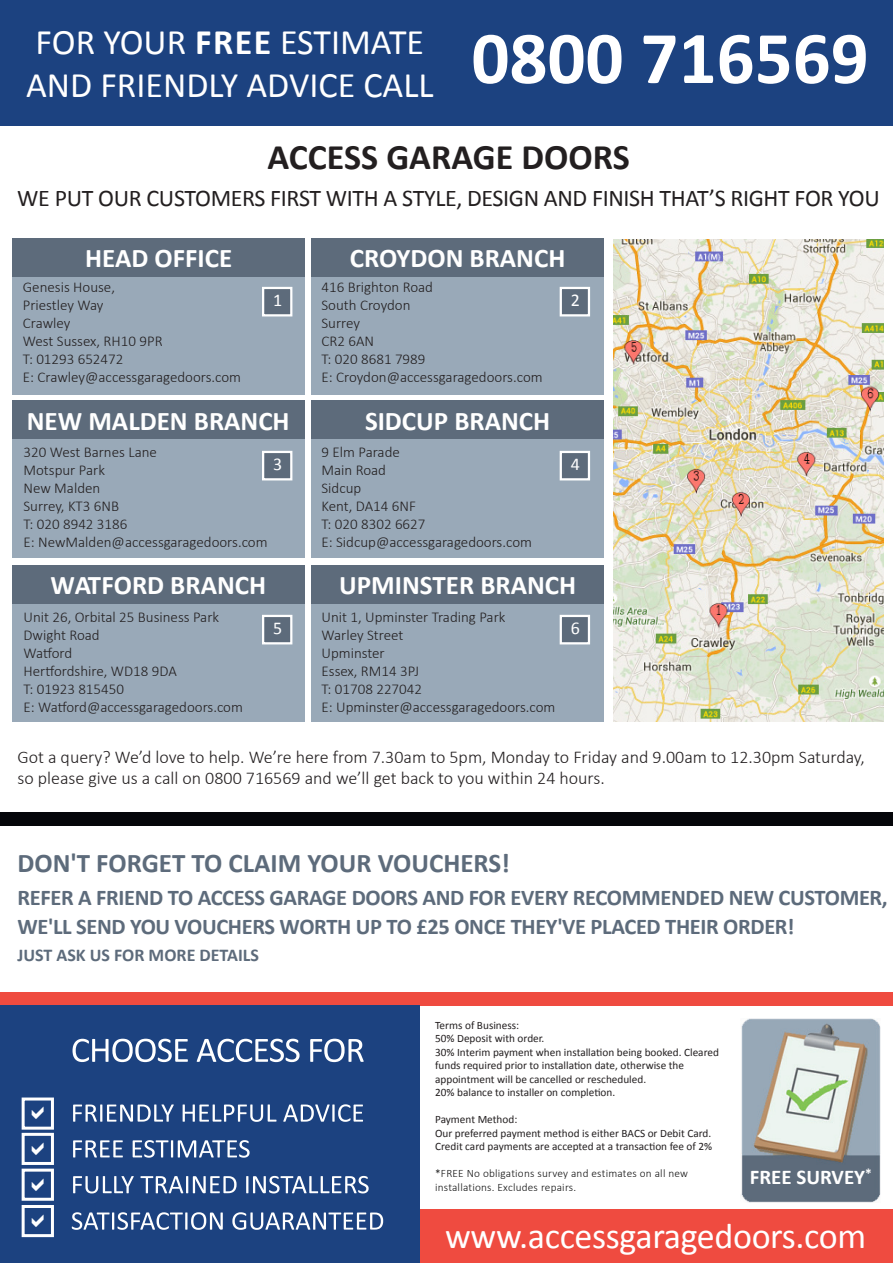
<style>
.page{position:relative;width:893px;height:1263px;background:#fff}
.page>*{position:absolute;margin:0;border:0;box-sizing:border-box;transform-origin:0 0}
.t1{font:36px/43.2px "Calibri";letter-spacing:-.005em;color:#fff}
.t2{font:700 36px "Calibri";color:#231f20}
.t3{font:700 27px "Calibri";color:#fff}
.t4{font:700 27px "Calibri";color:#5d6b7b}
.t5{font:24px "Calibri";letter-spacing:-.015em;color:#231f20}
.t6{font:700 22.5px/28.8px "Calibri";letter-spacing:-.015em;color:#5d6b7b}
.t7{font:700 21px "Calibri";color:#fff}
.t8{font:300 18px/21.6px "Calibri";color:#231f20}
.t9{font:700 18px "Calibri";color:#5d6b7b}
.t10{font:18px "Calibri";color:#fff}
.t11{font:300 15px/18px "Calibri";color:#231f20}
.t12{font:11.25px/13.5px "Calibri";color:#231f20}
.t13{font:300 11.25px/13.5px "Calibri";letter-spacing:.02em;color:#141414}
.s1{font-weight:700}
</style>
<div class="page">
<div style="left:13px;top:255px;width:292px;height:139px;background:#99a9b8"></div>
<div style="left:13px;top:238px;width:292px;height:38px;background:#5d6b7b"></div>
<div style="left:311px;top:255px;width:293px;height:139px;background:#99a9b8"></div>
<div style="left:311px;top:238px;width:293px;height:38px;background:#5d6b7b"></div>
<div style="left:12px;top:418px;width:292px;height:139px;background:#99a9b8"></div>
<div style="left:12px;top:400px;width:292px;height:39px;background:#5d6b7b"></div>
<div style="left:311px;top:418px;width:293px;height:139px;background:#99a9b8"></div>
<div style="left:311px;top:400px;width:293px;height:39px;background:#5d6b7b"></div>
<div style="left:12px;top:582px;width:292px;height:139px;background:#99a9b8"></div>
<div style="left:12px;top:565px;width:292px;height:38px;background:#5d6b7b"></div>
<div style="left:311px;top:582px;width:293px;height:139px;background:#99a9b8"></div>
<div style="left:311px;top:565px;width:293px;height:38px;background:#5d6b7b"></div>
<div style="left:0;top:0;width:893px;height:126px;background:#1c4280"></div>
<div style="left:0;top:992px;width:893px;height:13px;background:#ef4b40"></div>
<img style="left:741px;top:1018px;width:140px;height:184px">
<div style="left:419px;top:1209px;width:474px;height:54px;background:#ef4b40"></div>
<div style="left:262px;top:287px;width:30px;height:29px;background:#5d6b7b;border:2px solid #fff"></div>
<div style="left:560px;top:287px;width:30px;height:29px;background:#5d6b7b;border:2px solid #fff"></div>
<div style="left:262px;top:451px;width:30px;height:29px;background:#5d6b7b;border:2px solid #fff"></div>
<div style="left:560px;top:451px;width:30px;height:29px;background:#5d6b7b;border:2px solid #fff"></div>
<div style="left:262px;top:615px;width:30px;height:29px;background:#5d6b7b;border:2px solid #fff"></div>
<div style="left:560px;top:615px;width:30px;height:29px;background:#5d6b7b;border:2px solid #fff"></div>
<div style="left:0;top:1005px;width:419px;height:258px;background:#1c4280"></div>
<svg style="left:73px;top:1039px;width:115px;height:23px"></svg>
<svg style="left:197px;top:1039px;width:103px;height:23px"></svg>
<svg style="left:310px;top:1039px;width:54px;height:23px"></svg>
<svg style="left:73px;top:1104px;width:101px;height:18px"></svg>
<svg style="left:183px;top:1104px;width:93px;height:18px"></svg>
<svg style="left:283px;top:1104px;width:80px;height:18px"></svg>
<svg style="left:73px;top:1140px;width:50px;height:17px"></svg>
<svg style="left:133px;top:1140px;width:117px;height:18px"></svg>
<svg style="left:73px;top:1176px;width:61px;height:17px"></svg>
<svg style="left:141px;top:1176px;width:96px;height:17px"></svg>
<svg style="left:246px;top:1176px;width:123px;height:17px"></svg>
<svg style="left:72px;top:1212px;width:151px;height:18px"></svg>
<svg style="left:232px;top:1212px;width:151px;height:18px"></svg>
<div style="left:22px;top:1097px;width:32px;height:33px;background:#1c4280;border:3px solid #fff"></div>
<div style="left:22px;top:1133px;width:32px;height:32px;background:#1c4280;border:3px solid #fff"></div>
<div style="left:22px;top:1168px;width:32px;height:33px;background:#1c4280;border:3px solid #fff"></div>
<div style="left:22px;top:1205px;width:32px;height:32px;background:#1c4280;border:3px solid #fff"></div>
<div style="left:0;top:812px;width:893px;height:13px;background:#05060a"></div>
<img style="left:613px;top:240px;width:270px;height:481px">
<h1 class="t1" style="left:26px;top:20px;width:844px">FOR YOUR <span class="s1">FREE</span> ESTIMATE<br>AND FRIENDLY ADVICE CALL <sup>0800</sup> <sup>716569</sup></h1>
<h1 class="t2" style="left:267px;top:134px;width:364px">ACCESS GARAGE DOORS</h1>
<h3 class="t5" style="left:17px;top:183px;width:864px">WE PUT OUR CUSTOMERS FIRST WITH A STYLE, DESIGN AND FINISH THAT’S RIGHT FOR YOU</h3>
<h2 class="t3" style="left:85px;top:240px;width:149px">HEAD OFFICE</h2>
<h2 class="t3" style="left:350px;top:240px;width:217px">CROYDON BRANCH</h2>
<p class="t11" style="left:23px;top:278px;width:220px">Genesis House,<br>Priestley Way<br>Crawley<br>West Sussex, RH10 9PR<br>T: 01293 652472<br>E: Crawley@accessgaragedoors.com</p>
<p class="t11" style="left:322px;top:278px;width:223px">416 Brighton Road<br>South Croydon<br>Surrey<br>CR2 6AN<br>T: 020 8681 7989<br>E: Croydon@accessgaragedoors.com</p>
<p class="t10" style="left:273px;top:288px;width:11px">1</p>
<p class="t10" style="left:571px;top:288px;width:11px">2</p>
<h2 class="t3" style="left:27px;top:403px;width:264px">NEW MALDEN BRANCH</h2>
<h2 class="t3" style="left:365px;top:403px;width:187px">SIDCUP BRANCH</h2>
<p class="t11" style="left:322px;top:443px;width:212px">9 Elm Parade<br>Main Road<br>Sidcup<br>Kent, DA14 6NF<br>T: 020 8302 6627<br>E: Sidcup@accessgaragedoors.com</p>
<p class="t11" style="left:23px;top:443px;width:246px">320 West Barnes Lane<br>Motspur Park<br>New Malden<br>Surrey, KT3 6NB<br>T: 020 8942 3186<br>E: NewMalden@accessgaragedoors.com</p>
<p class="t10" style="left:273px;top:452px;width:11px">3</p>
<p class="t10" style="left:571px;top:452px;width:11px">4</p>
<h2 class="t3" style="left:51px;top:567px;width:217px">WATFORD BRANCH</h2>
<h2 class="t3" style="left:339px;top:567px;width:239px">UPMINSTER BRANCH</h2>
<p class="t11" style="left:23px;top:608px;width:221px">Unit 26, Orbital 25 Business Park<br>Dwight Road<br>Watford<br>Hertfordshire, WD18 9DA<br>T: 01923 815450<br>E: Watford@accessgaragedoors.com</p>
<p class="t11" style="left:322px;top:608px;width:235px">Unit 1, Upminster Trading Park<br>Warley Street<br>Upminster<br>Essex, RM14 3PJ<br>T: 01708 227042<br>E: Upminster@accessgaragedoors.com</p>
<p class="t10" style="left:273px;top:616px;width:11px">5</p>
<p class="t10" style="left:571px;top:616px;width:11px">6</p>
<p class="t8" style="left:17px;top:746px;width:849px">Got a query? We’d love to help. We’re here from 7.30am to 5pm, Monday to Friday and 9.00am to 12.30pm Saturday, so please give us a call on 0800 716569 and we’ll get back to you within 24 hours.</p>
<h2 class="t4" style="left:17px;top:846px;width:494px">DON'T FORGET TO CLAIM YOUR VOUCHERS!</h2>
<h3 class="t6" style="left:17px;top:883px;width:872px">REFER A FRIEND TO ACCESS GARAGE DOORS AND FOR EVERY RECOMMENDED NEW CUSTOMER,<br>WE'LL SEND YOU VOUCHERS WORTH UP TO £25 ONCE THEY'VE PLACED THEIR ORDER!</h3>
<p class="t9" style="left:17px;top:943px;width:243px">JUST ASK US FOR MORE DETAILS</p>
<p class="t12" style="left:435px;top:1018px;width:285px">Terms of Business:<br>50% Deposit with order.<br>30% Interim payment when installation being booked. Cleared funds required prior to installation date, otherwise the appointment will be cancelled or rescheduled.<br>20% balance to installer on completion.</p>
<p class="t12" style="left:435px;top:1113px;width:279px">Payment Method:<br>Our preferred payment method is either BACS or Debit Card.<br>Credit card payments are accepted at a transaction fee of 2%</p>
<p class="t13" style="left:435px;top:1167px;width:255px">*FREE No obligations survey and estimates on all new installations. Excludes repairs.</p>
<h3 class="t7" style="left:750px;top:1164px;width:124px">FREE SURVEY<sup>*</sup></h3>
<h1 class="t1" style="left:445px;top:1214px;width:423px">www.accessgaragedoors.com</h1>
</div>
